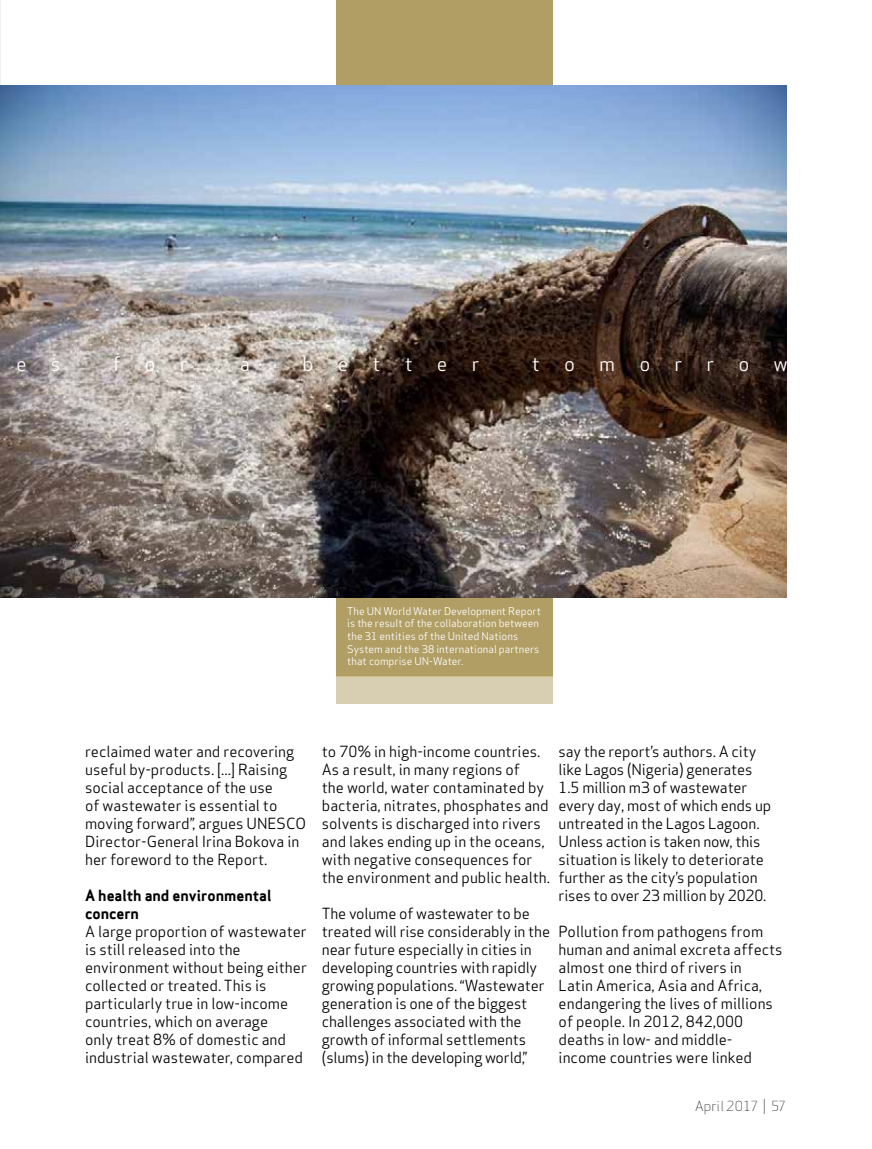
<style>
.page{position:relative;width:872px;height:1149px;background:#fff}
.page>*{position:absolute;margin:0;border:0;box-sizing:border-box;transform-origin:0 0}
.t1{font:19.5px "Apex New";color:#fff}
.t2{font:15px/18px "Apex Sans";color:#000}
.t3{font:700 15px/18px "Apex Sans";color:#000}
.t4{font:300 13.5px "Apex Sans";color:#000}
.t5{font:10.5px/12.6px "Apex Sans";color:#fff}
.s1{font-size:14.85px}
</style>
<div class="page">
<img style="left:0;top:0;width:1px;height:597px">
<div style="left:337px;top:0;width:216px;height:676px;background:#b19e64"></div>
<img style="left:0;top:85px;width:787px;height:512px">
<div style="left:337px;top:676px;width:216px;height:28px;background:#d8ceb1"></div>
<h1 class="t1" style="left:16px;top:351px;width:11px">e</h1>
<h1 class="t1" style="left:51px;top:351px;width:10px">s</h1>
<h1 class="t1" style="left:113px;top:351px;width:9px">f</h1>
<h1 class="t1" style="left:145px;top:351px;width:12px">o</h1>
<h1 class="t1" style="left:180px;top:351px;width:9px">r</h1>
<h1 class="t1" style="left:240px;top:351px;width:11px">a</h1>
<h1 class="t1" style="left:303px;top:351px;width:12px">b</h1>
<h1 class="t1" style="left:338px;top:351px;width:11px">e</h1>
<h1 class="t1" style="left:373px;top:351px;width:9px">t</h1>
<h1 class="t1" style="left:405px;top:351px;width:9px">t</h1>
<h1 class="t1" style="left:437px;top:351px;width:11px">e</h1>
<h1 class="t1" style="left:472px;top:351px;width:9px">r</h1>
<h1 class="t1" style="left:532px;top:351px;width:9px">t</h1>
<h1 class="t1" style="left:564px;top:351px;width:12px">o</h1>
<h1 class="t1" style="left:599px;top:351px;width:17px">m</h1>
<h1 class="t1" style="left:639px;top:351px;width:12px">o</h1>
<h1 class="t1" style="left:675px;top:351px;width:9px">r</h1>
<h1 class="t1" style="left:707px;top:351px;width:9px">r</h1>
<h1 class="t1" style="left:739px;top:351px;width:12px">o</h1>
<h1 class="t1" style="left:774px;top:351px;width:15px">w</h1>
<p class="t5" style="left:347px;top:603px;width:195px">The UN World Water Development Report is the result of the collaboration between the 31 entities of the United Nations System and the 38 international partners that comprise UN-Water.</p>
<p class="t2" style="left:85px;top:741px;width:223px">reclaimed water and recovering useful by-products. [...] Raising social acceptance of the use<br>of wastewater is essential to moving forward”, argues UNESCO<br>Director-General Irina Bokova in her foreword to the Report.</p>
<p class="t3" style="left:85px;top:886px;width:188px">A health and environmental concern</p>
<p class="t2" style="left:85px;top:921px;width:223px">A large proportion of wastewater is still released into the environment without being either collected or treated. This is particularly true in low-income countries, which on average<br>only treat 8% of domestic and industrial wastewater, compared</p>
<p class="t2" style="left:322px;top:741px;width:230px">to 70% in high-income countries.<br>As a result, in many regions of<br>the world, water contaminated by bacteria, nitrates, phosphates and solvents is discharged into rivers and lakes ending up in the oceans, with negative consequences for the environment and public health.</p>
<p class="t2" style="left:322px;top:903px;width:230px">The volume of wastewater to be treated will rise considerably in the near future especially in cities in developing countries with rapidly growing populations. “Wastewater generation is one of the biggest challenges associated with the growth of informal settlements (slums) in the developing world,”</p>
<p class="t2" style="left:558px;top:741px;width:214px">say the report’s authors. A city like Lagos (Nigeria) generates<br>1.5 million m3 of wastewater every day, most of which ends up untreated in the Lagos Lagoon.<br>Unless action is taken now, this situation is likely to deteriorate further as the city’s population rises to over 23 million by 2020.</p>
<p class="t2" style="left:558px;top:921px;width:225px">Pollution from pathogens from human and animal excreta affects almost one third of rivers in<br>Latin America, Asia and Africa, endangering the lives of millions of people. In 2012, 842,000 deaths in low- and middle&shy;income countries were linked</p>
<p class="t4" style="left:695px;top:1097px;width:91px">April 2017 <span class="s1">|</span> 57</p>
</div>
